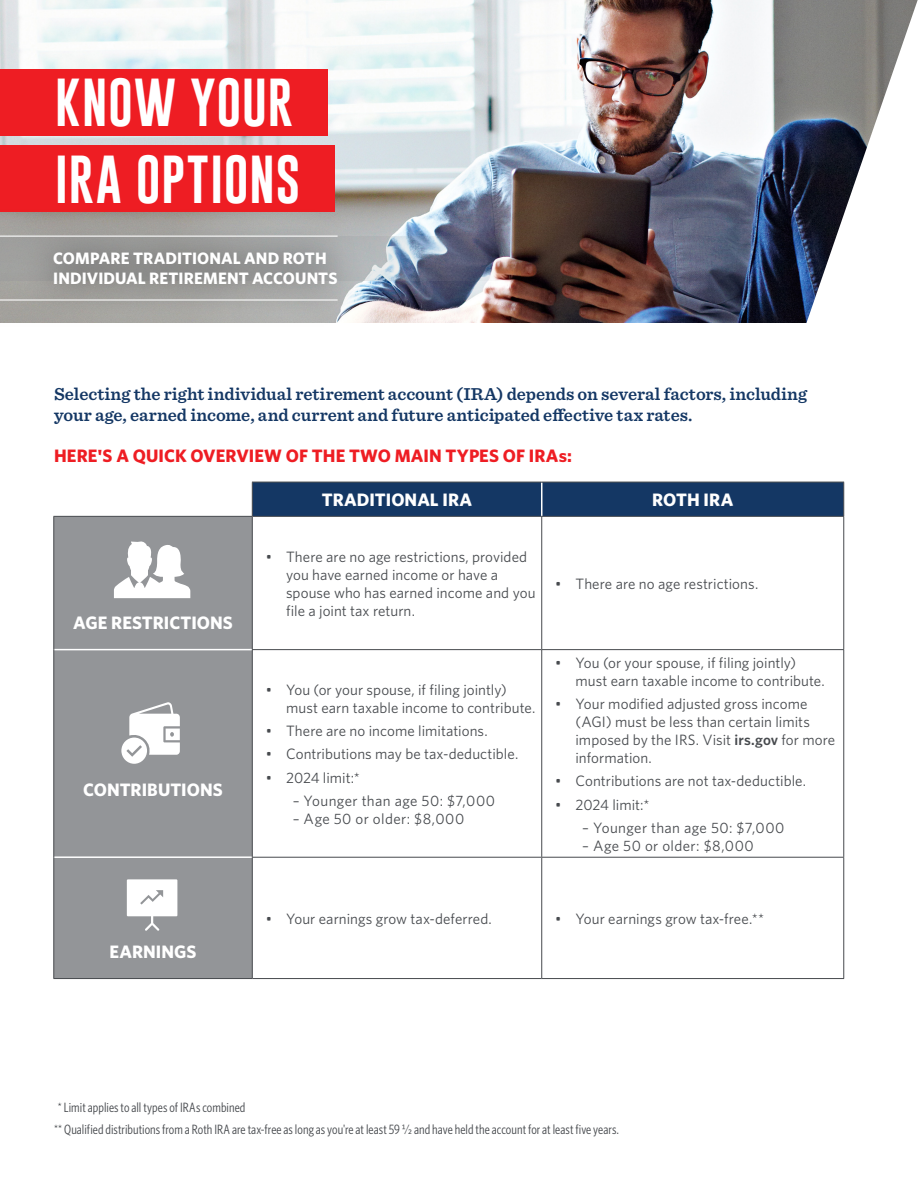
<style>
.page{position:relative;width:918px;height:1188px;background:#fff}
.page>*{position:absolute;margin:0;border:0;box-sizing:border-box;transform-origin:0 0}
.TA_Label_Head1{font:49.5px "Gobold";letter-spacing:.01em;color:#fff}
.TA_Intro{font:600 18px/21px "Sentinel";color:#143764}
.TA_Table_Head1__white{font:700 18px "Whitney";color:#fff}
.TA_Head3{font:700 18px "Whitney";letter-spacing:.005em;color:#ee1d23}
.TA_Cover_Head2{font:700 16.5px/19.8px "Whitney";letter-spacing:.005em;color:#fff}
.TA_CTA_Body{font:15px/18px "Whitney";letter-spacing:.005em;color:#474a4e}
.TA_CTA_Body-2{font:15px "Whitney";letter-spacing:.025em;color:#474a4e}
.TA_CTA_Body-3{font:15px "Whitney";letter-spacing:.03em;color:#474a4e}
.TA_Disclosure{font:13.5px "Whitney Condensed";letter-spacing:.005em;color:#474a4e}
.s1{font-weight:600}
</style>
<div class="page">
<div style="left:253px;top:483px;width:590px;height:33px;background:#143764"></div>
<div style="left:54px;top:517px;width:198px;height:461px;background:#939598"></div>
<hr style="left:541px;top:482px;width:1px;height:34px;background:#fff">
<hr style="left:54px;top:649px;width:198px;height:1px;background:#fff">
<hr style="left:54px;top:856px;width:198px;height:2px;background:#fff">
<hr style="left:252px;top:482px;width:1px;height:34px;background:#474a4e">
<hr style="left:252px;top:482px;width:290px;height:1px;background:#474a4e">
<hr style="left:542px;top:482px;width:302px;height:1px;background:#474a4e">
<hr style="left:843px;top:482px;width:1px;height:34px;background:#474a4e">
<hr style="left:53px;top:517px;width:1px;height:133px;background:#474a4e">
<hr style="left:53px;top:516px;width:199px;height:1px;background:#474a4e">
<hr style="left:252px;top:517px;width:1px;height:132px;background:#474a4e">
<hr style="left:252px;top:516px;width:290px;height:1px;background:#474a4e">
<hr style="left:541px;top:517px;width:1px;height:132px;background:#474a4e">
<hr style="left:542px;top:516px;width:302px;height:1px;background:#474a4e">
<hr style="left:843px;top:517px;width:1px;height:132px;background:#474a4e">
<hr style="left:53px;top:650px;width:1px;height:207px;background:#474a4e">
<hr style="left:252px;top:650px;width:1px;height:207px;background:#474a4e">
<hr style="left:252px;top:649px;width:290px;height:1px;background:#474a4e">
<hr style="left:541px;top:650px;width:1px;height:207px;background:#474a4e">
<hr style="left:542px;top:649px;width:302px;height:1px;background:#474a4e">
<hr style="left:843px;top:650px;width:1px;height:207px;background:#474a4e">
<hr style="left:53px;top:857px;width:1px;height:121px;background:#474a4e">
<hr style="left:53px;top:978px;width:199px;height:1px;background:#474a4e">
<hr style="left:252px;top:858px;width:1px;height:120px;background:#474a4e">
<hr style="left:252px;top:857px;width:290px;height:1px;background:#474a4e">
<hr style="left:252px;top:978px;width:290px;height:1px;background:#474a4e">
<hr style="left:541px;top:858px;width:1px;height:120px;background:#474a4e">
<hr style="left:542px;top:857px;width:302px;height:1px;background:#474a4e">
<hr style="left:843px;top:858px;width:1px;height:120px;background:#474a4e">
<hr style="left:542px;top:978px;width:302px;height:1px;background:#474a4e">
<svg style="left:127px;top:879px;width:50px;height:52px"></svg>
<svg style="left:121px;top:702px;width:59px;height:62px"></svg>
<svg style="left:114px;top:541px;width:76px;height:57px"></svg>
<img style="left:0;top:0;width:794px;height:323px">
<svg style="left:794px;top:0;width:124px;height:323px"></svg>
<div style="left:0;top:69px;width:327px;height:66px;background:#ee1d23"></div>
<div style="left:0;top:145px;width:335px;height:67px;background:#ee1d23"></div>
<img style="left:366px;top:236px;width:155px;height:44px">
<div style="left:0;top:205px;width:366px;height:126px;background:#231f20;opacity:.75"></div>
<hr style="left:0;top:236px;width:338px;height:1px;background:#fff">
<hr style="left:0;top:299px;width:338px;height:2px;background:#fff">
<p class="TA_Label_Head1" style="left:55px;top:71px;width:239px">KNOW YOUR</p>
<p class="TA_Label_Head1" style="left:55px;top:147px;width:247px">IRA OPTIONS</p>
<p class="TA_Cover_Head2" style="left:53px;top:248px;width:286px">COMPARE TRADITIONAL AND ROTH<br>INDIVIDUAL RETIREMENT ACCOUNTS</p>
<p class="TA_Intro" style="left:54px;top:382px;width:755px">Selecting the right individual retirement account (IRA) depends on several factors, including your age, earned income, and current and future anticipated effective tax rates.</p>
<p class="TA_Head3" style="left:54px;top:445px;width:519px">HERE'S A QUICK OVERVIEW OF THE TWO MAIN TYPES OF IRAs:</p>
<p class="TA_Table_Head1__white" style="left:322px;top:489px;width:152px">TRADITIONAL IRA</p>
<p class="TA_Table_Head1__white" style="left:652px;top:489px;width:83px">ROTH IRA</p>
<p class="TA_Table_Head1__white" style="left:73px;top:612px;width:161px">AGE RESTRICTIONS</p>
<p class="TA_Table_Head1__white" style="left:83px;top:779px;width:141px">CONTRIBUTIONS</p>
<p class="TA_Table_Head1__white" style="left:109px;top:941px;width:89px">EARNINGS</p>
<p class="TA_CTA_Body" style="left:286px;top:547px;width:251px;text-indent:-20px">• There are no age restrictions, provided you have earned income or have a spouse who has earned income and you file a joint tax return.</p>
<p class="TA_CTA_Body" style="left:286px;top:680px;width:251px;text-indent:-20px">• You (or your spouse, if filing jointly) must earn taxable income to contribute.</p>
<p class="TA_CTA_Body" style="left:266px;top:721px;width:223px">• There are no income limitations.</p>
<p class="TA_CTA_Body" style="left:266px;top:745px;width:254px">• Contributions may be tax-deductible.</p>
<p class="TA_CTA_Body" style="left:266px;top:768px;width:96px">• 2024 limit:*</p>
<p class="TA_CTA_Body-2" style="left:293px;top:792px;width:204px">– Younger than age 50: $7,000</p>
<p class="TA_CTA_Body-3" style="left:293px;top:810px;width:173px">– Age 50 or older: $8,000</p>
<p class="TA_CTA_Body" style="left:555px;top:574px;width:205px">• There are no age restrictions.</p>
<p class="TA_CTA_Body" style="left:575px;top:653px;width:251px;text-indent:-20px">• You (or your spouse, if filing jointly) must earn taxable income to contribute.</p>
<p class="TA_CTA_Body" style="left:575px;top:694px;width:261px;text-indent:-20px">• Your modified adjusted gross income (AGI) must be less than certain limits imposed by the IRS. Visit <span class="s1">irs.gov</span> for more information.</p>
<p class="TA_CTA_Body" style="left:555px;top:772px;width:253px">• Contributions are not tax-deductible.</p>
<p class="TA_CTA_Body" style="left:555px;top:795px;width:96px">• 2024 limit:*</p>
<p class="TA_CTA_Body-2" style="left:582px;top:819px;width:204px">– Younger than age 50: $7,000</p>
<p class="TA_CTA_Body-3" style="left:582px;top:837px;width:173px">– Age 50 or older: $8,000</p>
<p class="TA_CTA_Body" style="left:266px;top:909px;width:228px">• Your earnings grow tax-deferred.</p>
<p class="TA_CTA_Body" style="left:555px;top:909px;width:210px">• Your earnings grow tax-free.**</p>
<p class="TA_Disclosure" style="left:58px;top:1099px;width:189px">* Limit applies to all types of IRAs combined</p>
<p class="TA_Disclosure" style="left:54px;top:1121px;width:566px">** Qualified distributions from a Roth IRA are tax-free as long as you're at least 59 1/2 and have held the account for at least five years.</p>
</div>
